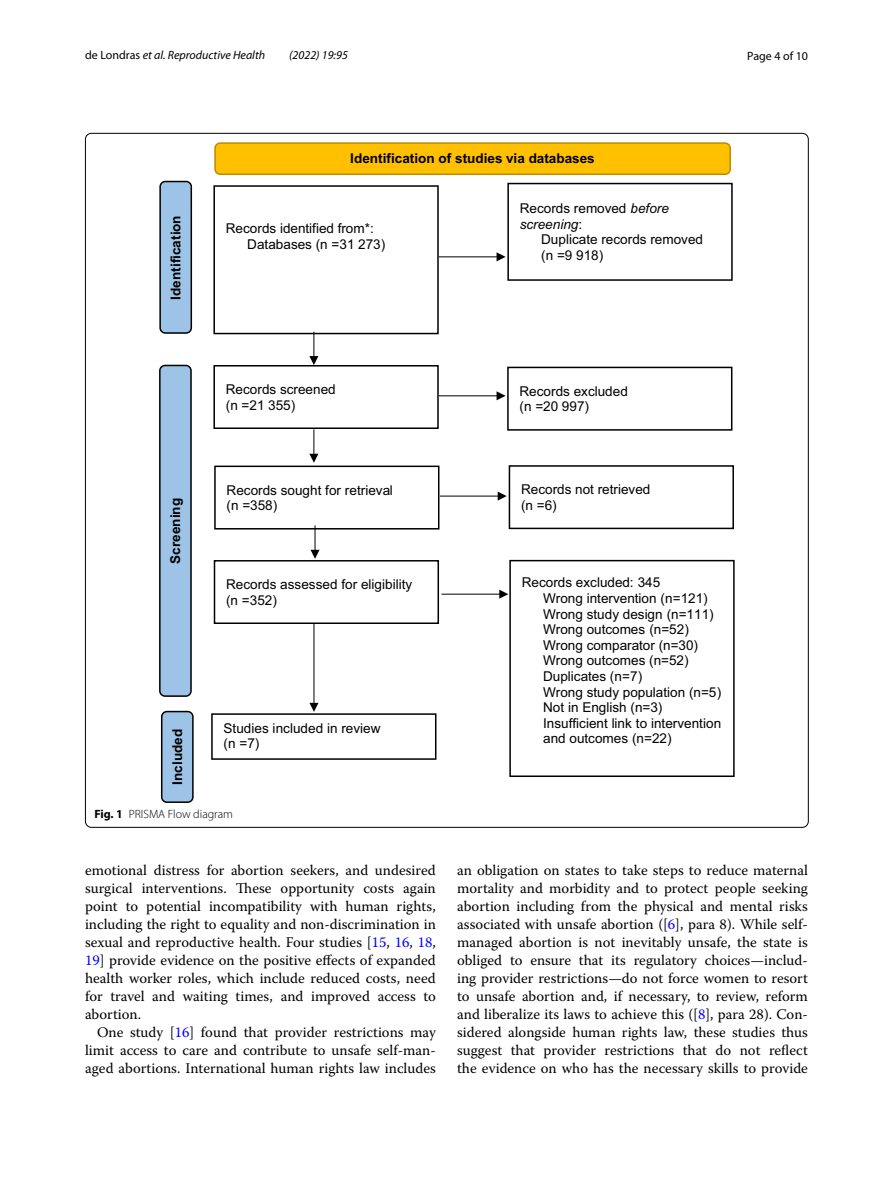
<style>
.page{position:relative;width:893px;height:1187px;background:#fff}
.page>*{position:absolute;margin:0;border:0;box-sizing:border-box;transform-origin:0 0}
.t1{font:14.7px/18px "Warnock Pro";color:#000;text-align:justify}
.t2{font:13.5px/15.6px "Arial";color:#000}
.t3{font:700 13.5px "Arial";color:#000}
.t4{font:italic 12px "Myriad Pro";color:#000}
.t5{font:300 12px "Myriad Pro";color:#000}
.t6{font:12px "Myriad Pro";color:#000}
.s1{font-style:normal}
.s2{font-style:italic}
.s3{font-weight:700}
.s4{color:#00f}
</style>
<div class="page">
<div style="left:213px;top:185px;width:226px;height:149px;border:2px solid #000"></div>
<div style="left:507px;top:183px;width:226px;height:98px;border:2px solid #000"></div>
<div style="left:213px;top:365px;width:226px;height:64px;border:2px solid #000"></div>
<div style="left:507px;top:366px;width:225px;height:64px;border:2px solid #000"></div>
<div style="left:214px;top:465px;width:225px;height:64px;border:2px solid #000"></div>
<div style="left:509px;top:465px;width:225px;height:64px;border:2px solid #000"></div>
<div style="left:214px;top:560px;width:225px;height:64px;border:2px solid #000"></div>
<div style="left:509px;top:560px;width:226px;height:217px;border:2px solid #000"></div>
<div style="left:211px;top:713px;width:225px;height:46px;border:2px solid #000"></div>
<hr style="left:439px;top:256px;width:59px;height:1px;background:#000">
<svg style="left:497px;top:252px;width:9px;height:9px"></svg>
<hr style="left:439px;top:395px;width:59px;height:1px;background:#000">
<svg style="left:497px;top:391px;width:9px;height:9px"></svg>
<hr style="left:440px;top:495px;width:59px;height:1px;background:#000">
<svg style="left:498px;top:491px;width:9px;height:9px"></svg>
<hr style="left:441px;top:593px;width:60px;height:1px;background:#000">
<svg style="left:499px;top:589px;width:9px;height:9px"></svg>
<div style="left:215px;top:143px;width:515px;height:31px;background:#ffc000;border-radius:5px"></div>
<div style="left:214px;top:142px;width:517px;height:33px;border:2px solid #bc8c00;border-radius:5px"></div>
<div style="left:160px;top:181px;width:31px;height:152px;background:#9dc3e6;border-radius:5px"></div>
<div style="left:159px;top:181px;width:33px;height:153px;border:2px solid #000;border-radius:5px"></div>
<div style="left:160px;top:365px;width:31px;height:331px;background:#9dc3e6;border-radius:5px"></div>
<div style="left:159px;top:365px;width:33px;height:331px;border:2px solid #000;border-radius:5px"></div>
<div style="left:162px;top:711px;width:31px;height:91px;background:#9dc3e6;border-radius:5px"></div>
<div style="left:161px;top:710px;width:33px;height:92px;border:2px solid #000;border-radius:5px"></div>
<svg style="left:309px;top:332px;width:9px;height:33px"></svg>
<svg style="left:309px;top:429px;width:9px;height:34px"></svg>
<svg style="left:310px;top:525px;width:10px;height:33px"></svg>
<hr style="left:314px;top:623px;width:1px;height:81px;background:#000">
<svg style="left:309px;top:702px;width:9px;height:9px"></svg>
<p class="t4" style="left:85px;top:48px;width:182px"><span class="s1">de Londras</span> et al. Reproductive Health</p>
<p class="t4" style="left:289px;top:48px;width:60px">(2022) 19:95</p>
<p class="t6" style="left:747px;top:48px;width:62px">Page 4 of 10</p>
<p class="t3" style="left:167px;top:299px;width:86px;rotate:-90deg">Identification</p>
<p class="t3" style="left:166px;top:563px;width:67px;rotate:-90deg">Screening</p>
<p class="t3" style="left:350px;top:149px;width:246px">Identification of studies via databases</p>
<p class="t2" style="left:247px;top:221px;width:139px;text-indent:-21px">Records identified from*:<br>Databases (n =31 273)</p>
<p class="t2" style="left:520px;top:201px;width:151px">Records removed <span class="s2">before screening</span>:</p>
<p class="t2" style="left:541px;top:232px;width:163px">Duplicate records removed (n =9 918)</p>
<p class="t2" style="left:226px;top:381px;width:111px">Records screened (n =21 355)</p>
<p class="t2" style="left:519px;top:383px;width:110px">Records excluded (n =20 997)</p>
<p class="t2" style="left:227px;top:482px;width:168px">Records sought for retrieval (n =358)</p>
<p class="t2" style="left:521px;top:481px;width:131px">Records not retrieved (n =6)</p>
<p class="t2" style="left:226px;top:576px;width:188px">Records assessed for eligibility (n =352)</p>
<p class="t2" style="left:543px;top:575px;width:180px;text-indent:-21px">Records excluded: 345<br>Wrong intervention (n=121)<br>Wrong study design (n=111)<br>Wrong outcomes (n=52)<br>Wrong comparator (n=30)<br>Wrong outcomes (n=52)<br>Duplicates (n=7)<br>Wrong study population (n=5)<br>Not in English (n=3)<br>Insufficient link to intervention and outcomes (n=22)</p>
<p class="t2" style="left:224px;top:720px;width:159px">Studies included in review (n =7)</p>
<p class="t3" style="left:168px;top:784px;width:57px;rotate:-90deg">Included</p>
<p class="t5" style="left:94px;top:807px;width:140px"><span class="s3">Fig. 1</span> PRISMA Flow diagram</p>
<p class="t1" style="left:85px;top:860px;width:352px">emotional distress for abortion seekers, and undesired surgical interventions. These opportunity costs again point to potential incompatibility with human rights, including the right to equality and non-discrimination in sexual and reproductive health. Four studies [<span class="s4">15</span>, <span class="s4">16</span>, <span class="s4">18</span>, <span class="s4">19</span>] provide evidence on the positive effects of expanded health worker roles, which include reduced costs, need for travel and waiting times, and improved access to abortion.</p>
<p class="t1" style="left:85px;top:1022px;width:352px;text-indent:12px">One study [<span class="s4">16</span>] found that provider restrictions may limit access to care and contribute to unsafe self-man&shy;aged abortions. International human rights law includes</p>
<p class="t1" style="left:457px;top:860px;width:352px">an obligation on states to take steps to reduce maternal mortality and morbidity and to protect people seeking abortion including from the physical and mental risks associated with unsafe abortion ([<span class="s4">6</span>], para 8). While self&shy;managed abortion is not inevitably unsafe, the state is obliged to ensure that its regulatory choices—includ&shy;ing provider restrictions—do not force women to resort to unsafe abortion and, if necessary, to review, reform and liberalize its laws to achieve this ([<span class="s4">8</span>], para 28). Con&shy;sidered alongside human rights law, these studies thus suggest that provider restrictions that do not reflect the evidence on who has the necessary skills to provide</p>
</div>
